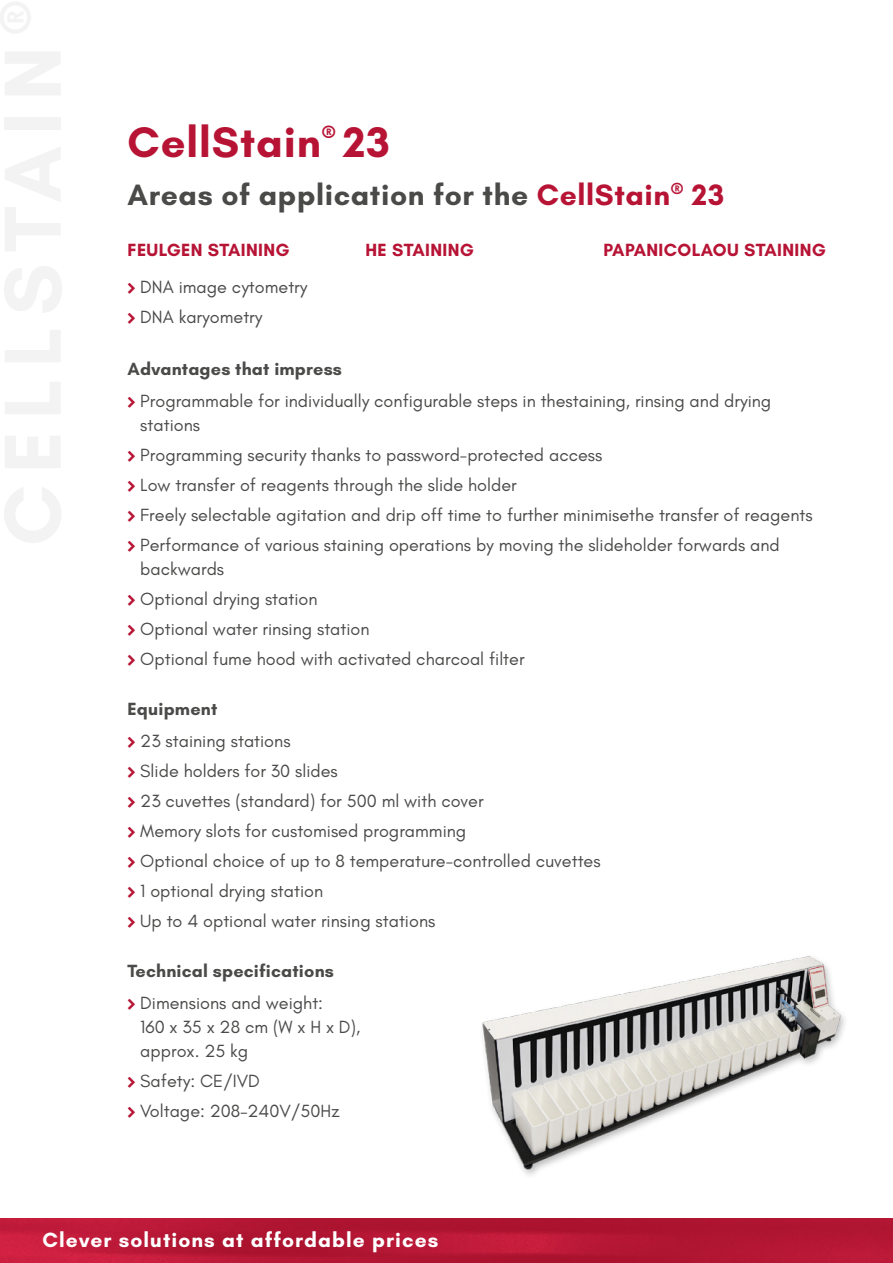
<style>
.page{position:relative;width:893px;height:1263px;background:#fff}
.page>*{position:absolute;margin:0;border:0;box-sizing:border-box;transform-origin:0 0}
.t1{font:700 43.5px "Glacial Indifference";letter-spacing:.02em;color:#b71435}
.t2{font:700 30px "Glacial Indifference";letter-spacing:.02em;color:#4a4a49}
.t3{font:700 21px "Glacial Indifference";letter-spacing:.05em;color:#fff}
.t4{font:700 19.2px "Glacial Indifference";color:#b71435}
.t5{font:18px/30px "Glacial Indifference";color:#4a4a49}
.t6{font:700 18px "Glacial Indifference";letter-spacing:.01em;color:#4a4a49}
.t7{font:700 18px "Glacial Indifference";letter-spacing:.02em;color:#b71435}
.s1{color:#b71435}
</style>
<div class="page">
<img style="left:0;top:1218px;width:893px;height:45px">
<img style="left:482px;top:956px;width:363px;height:220px">
<h1 class="t1" style="left:128px;top:115px;width:195px">CellStain</h1>
<p class="t4" style="left:322px;top:120px;width:15px">®</p>
<h1 class="t1" style="left:343px;top:115px;width:48px">23</h1>
<h2 class="t2" style="left:128px;top:176px;width:598px">Areas of application for the <span class="s1">CellStain</span><sup>®</sup> <span class="s1">23</span></h2>
<p class="t7" style="left:128px;top:239px;width:164px">FEULGEN STAINING</p>
<p class="t5" style="left:140px;top:272px;width:169px">DNA image cytometry<br>DNA karyometry</p>
<p class="t7" style="left:365px;top:239px;width:110px">HE STAINING</p>
<p class="t7" style="left:603px;top:239px;width:224px">PAPANICOLAOU STAINING</p>
<p class="t6" style="left:128px;top:357px;width:216px">Advantages that impress</p>
<p class="t5" style="left:140px;top:389px;width:632px;line-height:24px">Programmable for individually configurable steps in thestaining, rinsing and drying stations</p>
<p class="t5" style="left:140px;top:440px;width:674px">Programming security thanks to password-protected access<br>Low transfer of reagents through the slide holder<br>Freely selectable agitation and drip off time to further minimisethe transfer of reagents Performance of various staining operations by moving the slideholder forwards and</p>
<p class="t5" style="left:140px;top:554px;width:386px">backwards<br>Optional drying station<br>Optional water rinsing station<br>Optional fume hood with activated charcoal filter</p>
<p class="t6" style="left:128px;top:697px;width:91px">Equipment</p>
<p class="t5" style="left:140px;top:726px;width:462px">23 staining stations<br>Slide holders for 30 slides<br>23 cuvettes (standard) for 500 ml with cover<br>Memory slots for customised programming<br>Optional choice of up to 8 temperature-controlled cuvettes 1 optional drying station<br>Up to 4 optional water rinsing stations</p>
<p class="t6" style="left:128px;top:959px;width:208px">Technical specifications</p>
<p class="t5" style="left:140px;top:991px;width:222px;line-height:24px">Dimensions and weight:<br>160 x 35 x 28 cm (W x H x D), approx. 25 kg</p>
<p class="t5" style="left:140px;top:1066px;width:201px">Safety: CE/IVD<br>Voltage: 208–240V/50Hz</p>
<p class="t3" style="left:43px;top:1227px;width:397px">Clever solutions at affordable prices</p>
</div>
